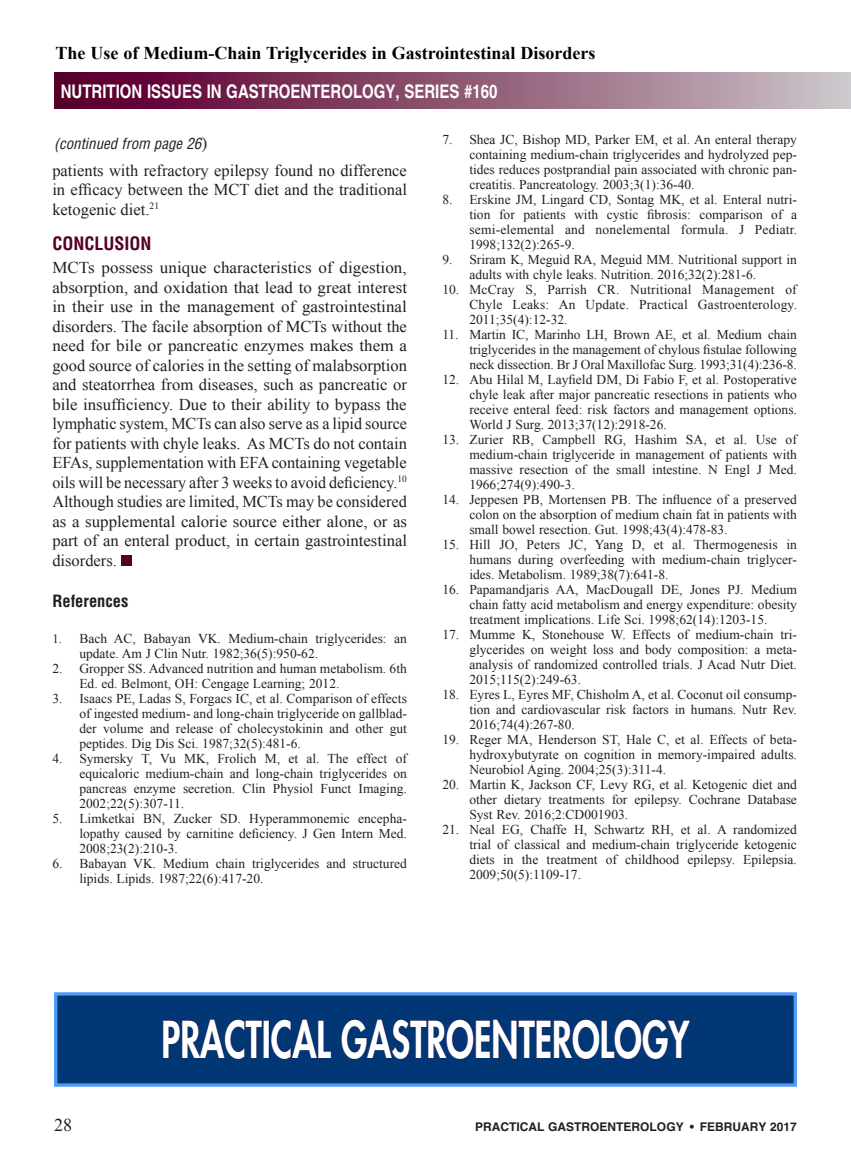
<style>
.page{position:relative;width:851px;height:1161px;background:#fff}
.page>*{position:absolute;margin:0;border:0;box-sizing:border-box;transform-origin:0 0}
.t1{font:800 49.5px "Futura";color:#fff;scale:.72 1}
.t2{font:700 18.75px "Helvetica";color:#fff;scale:.8 1}
.t3{font:700 18px "Times New Roman";color:#000}
._1_Head{font:700 condensed 18px "Helvetica";color:#540028}
.t4{font:18px "Times New Roman";color:#231f20}
.A_Body_Copy-1st_P{font:16.5px/19.5px "Times New Roman";color:#231f20;text-align:justify}
.A_Reference_Title{font:700 condensed 16.5px "Helvetica LT Std";color:#231f20}
.t5{font:italic condensed 15px "Helvetica";color:#231f20}
.t6{font:13.5px/15px "Times New Roman";color:#231f20;text-align:justify}
.t7{font:700 12px "Helvetica";color:#231f20}
.s1{font-family:"Times";font-style:normal;font-stretch:normal;font-size:18px}
.s2{font-size:12.75px}
</style>
<div class="page">
<div style="left:54px;top:73px;width:796px;height:36px;background:linear-gradient(to right,#540024,#cac2c6)"></div>
<div style="left:121px;top:555px;width:11px;height:11px;background:#540028"></div>
<div style="left:54px;top:992px;width:743px;height:95px;background:#013775;border:3px solid #509bf8"></div>
<svg style="left:163px;top:1019px;width:100px;height:40px"></svg>
<div style="left:263px;top:1020px;width:6px;height:38px;border:1px solid #19154e"></div>
<svg style="left:271px;top:1019px;width:61px;height:40px"></svg>
<svg style="left:341px;top:1019px;width:350px;height:40px"></svg>
<h3 class="t3" style="left:56px;top:40px;width:541px">The Use of Medium-Chain Triglycerides in Gastrointestinal Disorders</h3>
<h2 class="t2" style="left:61px;top:79px;width:547px">NUTRITION ISSUES IN GASTROENTEROLOGY, SERIES #160</h2>
<p class="t5" style="left:54px;top:134px;width:155px">(continued from page 26<span class="s1">)</span></p>
<p class="A_Body_Copy-1st_P" style="left:52px;top:160px;width:356px">patients with refractory epilepsy found no difference in efficacy between the MCT diet and the traditional ketogenic diet.<sup>21</sup></p>
<p class="_1_Head" style="left:52px;top:232px;width:101px">CONCLUSION</p>
<p class="A_Body_Copy-1st_P" style="left:52px;top:257px;width:356px">MCTs possess unique characteristics of digestion, absorption, and oxidation that lead to great interest in their use in the management of gastrointestinal disorders. The facile absorption of MCTs without the need for bile or pancreatic enzymes makes them a good source of calories in the setting of malabsorption and steatorrhea from diseases, such as pancreatic or bile insufficiency. Due to their ability to bypass the lymphatic system, MCTs can also serve as a lipid source for patients with chyle leaks. As MCTs do not contain EFAs, supplementation with EFA containing vegetable oils will be necessary after 3 weeks to avoid deficiency.<sup>10<br></sup>Although studies are limited, MCTs may be considered as a supplemental calorie source either alone, or as part of an enteral product, in certain gastrointestinal disorders.</p>
<p class="A_Reference_Title" style="left:52px;top:591px;width:78px">References</p>
<p class="t6" style="left:79px;top:630px;width:329px;text-indent:-27px"><span class="s2">1.</span> Bach AC, Babayan VK. Medium-chain triglycerides: an update. Am J Clin Nutr. 1982;36(5):950-62.</p>
<p class="t6" style="left:79px;top:660px;width:329px;text-indent:-27px">2. Gropper SS. Advanced nutrition and human metabolism. 6th<br>Ed. ed. Belmont, OH: Cengage Learning; 2012.</p>
<p class="t6" style="left:79px;top:690px;width:329px;text-indent:-27px">3. Isaacs PE, Ladas S, Forgacs IC, et al. Comparison of effects of ingested medium- and long-chain triglyceride on gallblad&shy;der volume and release of cholecystokinin and other gut peptides. Dig Dis Sci. 1987;32(5):481-6.</p>
<p class="t6" style="left:79px;top:750px;width:329px;text-indent:-27px">4. Symersky T, Vu MK, Frolich M, et al. The effect of equicaloric medium-chain and long-chain triglycerides on pancreas enzyme secretion. Clin Physiol Funct Imaging.<br>2002;22(5):307-11.</p>
<p class="t6" style="left:79px;top:810px;width:329px;text-indent:-27px">5. Limketkai BN, Zucker SD. Hyperammonemic encepha&shy;lopathy caused by carnitine deficiency. J Gen Intern Med.<br>2008;23(2):210-3.</p>
<p class="t6" style="left:79px;top:855px;width:329px;text-indent:-27px">6. Babayan VK. Medium chain triglycerides and structured lipids. Lipids. 1987;22(6):417-20.</p>
<p class="t6" style="left:469px;top:132px;width:329px;text-indent:-27px">7. Shea JC, Bishop MD, Parker EM, et al. An enteral therapy containing medium-chain triglycerides and hydrolyzed pep&shy;tides reduces postprandial pain associated with chronic pan&shy;creatitis. Pancreatology. 2003;3(1):36-40.</p>
<p class="t6" style="left:469px;top:192px;width:329px;text-indent:-27px">8. Erskine JM, Lingard CD, Sontag MK, et al. Enteral nutri&shy;tion for patients with cystic fibrosis: comparison of a semi-elemental and nonelemental formula. J Pediatr.<br>1998;132(2):265-9.</p>
<p class="t6" style="left:469px;top:252px;width:329px;text-indent:-27px">9. Sriram K, Meguid RA, Meguid MM. Nutritional support in adults with chyle leaks. Nutrition. 2016;32(2):281-6.</p>
<p class="t6" style="left:469px;top:282px;width:329px;text-indent:-27px">10. McCray S, Parrish CR. Nutritional Management of Chyle Leaks: An Update. Practical Gastroenterology.<br>2011;35(4):12-32.</p>
<p class="t6" style="left:469px;top:327px;width:329px;text-indent:-27px">11. Martin IC, Marinho LH, Brown AE, et al. Medium chain triglycerides in the management of chylous fistulae following neck dissection. Br J Oral Maxillofac Surg. 1993;31(4):236-8.</p>
<p class="t6" style="left:469px;top:372px;width:329px;text-indent:-27px">12. Abu Hilal M, Layfield DM, Di Fabio F, et al. Postoperative chyle leak after major pancreatic resections in patients who receive enteral feed: risk factors and management options.<br>World J Surg. 2013;37(12):2918-26.</p>
<p class="t6" style="left:469px;top:432px;width:329px;text-indent:-27px">13. Zurier RB, Campbell RG, Hashim SA, et al. Use of medium-chain triglyceride in management of patients with massive resection of the small intestine. N Engl J Med.<br>1966;274(9):490-3.</p>
<p class="t6" style="left:469px;top:492px;width:329px;text-indent:-27px">14. Jeppesen PB, Mortensen PB. The influence of a preserved colon on the absorption of medium chain fat in patients with small bowel resection. Gut. 1998;43(4):478-83.</p>
<p class="t6" style="left:469px;top:537px;width:329px;text-indent:-27px">15. Hill JO, Peters JC, Yang D, et al. Thermogenesis in humans during overfeeding with medium-chain triglycer&shy;ides. Metabolism. 1989;38(7):641-8.</p>
<p class="t6" style="left:469px;top:582px;width:329px;text-indent:-27px">16. Papamandjaris AA, MacDougall DE, Jones PJ. Medium chain fatty acid metabolism and energy expenditure: obesity treatment implications. Life Sci. 1998;62(14):1203-15.</p>
<p class="t6" style="left:469px;top:627px;width:329px;text-indent:-27px">17. Mumme K, Stonehouse W. Effects of medium-chain tri&shy;glycerides on weight loss and body composition: a meta&shy;analysis of randomized controlled trials. J Acad Nutr Diet.<br>2015;115(2):249-63.</p>
<p class="t6" style="left:469px;top:687px;width:329px;text-indent:-27px">18. Eyres L, Eyres MF, Chisholm A, et al. Coconut oil consump&shy;tion and cardiovascular risk factors in humans. Nutr Rev.<br>2016;74(4):267-80.</p>
<p class="t6" style="left:469px;top:732px;width:329px;text-indent:-27px">19. Reger MA, Henderson ST, Hale C, et al. Effects of beta&shy;hydroxybutyrate on cognition in memory-impaired adults.<br>Neurobiol Aging. 2004;25(3):311-4.</p>
<p class="t6" style="left:469px;top:777px;width:329px;text-indent:-27px">20. Martin K, Jackson CF, Levy RG, et al. Ketogenic diet and other dietary treatments for epilepsy. Cochrane Database Syst Rev. 2016;2:CD001903.</p>
<p class="t6" style="left:469px;top:822px;width:329px;text-indent:-27px">21. Neal EG, Chaffe H, Schwartz RH, et al. A randomized trial of classical and medium-chain triglyceride ketogenic diets in the treatment of childhood epilepsy. Epilepsia.<br>2009;50(5):1109-17.</p>
<p class="t1" style="left:161px;top:1008px;width:734px">PRACTICAL GASTROENTEROLOGY</p>
<h3 class="t4" style="left:54px;top:1113px;width:19px">28</h3>
<p class="t7" style="left:475px;top:1119px;width:323px">PRACTICAL GASTROENTEROLOGY • FEBRUARY 2017</p>
</div>
